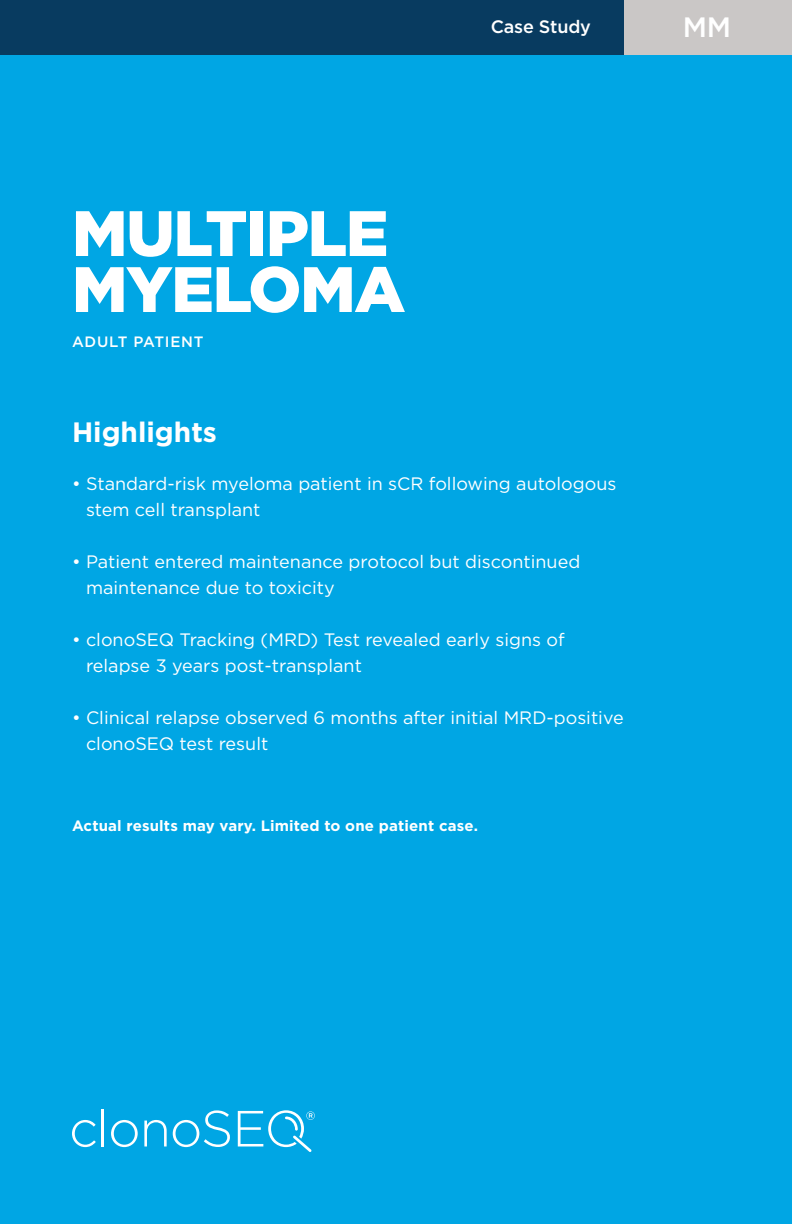
<style>
.page{position:relative;width:792px;height:1224px;background:#00a6e4}
.page>*{position:absolute;margin:0;border:0;box-sizing:border-box;transform-origin:0 0}
.Header_1{font:900 64px/56px "Gotham";letter-spacing:-.02em;color:#fff}
.Header_3{font:700 28px "Gotham";color:#fff}
.t1{font:500 28px "Gotham";color:#fff}
.Body_Copy{font:18px/26px "Gotham";color:#fff}
.t2{font:500 18px "Gotham";letter-spacing:-.01em;color:#fff}
.captions{font:700 15px "Gotham";letter-spacing:.01em;color:#fff}
.Label_1{font:500 15px "Gotham";letter-spacing:.05em;color:#fff}
</style>
<div class="page">
<div style="left:0;top:0;width:792px;height:54px;background:#083b60"></div>
<div style="left:624px;top:0;width:168px;height:54px;background:#cac7c6"></div>
<svg style="left:72px;top:1120px;width:24px;height:27px"></svg>
<hr style="left:102px;top:1109px;width:2px;height:37px;background:#fff">
<svg style="left:111px;top:1120px;width:27px;height:27px"></svg>
<svg style="left:144px;top:1120px;width:23px;height:26px"></svg>
<svg style="left:173px;top:1110px;width:57px;height:37px"></svg>
<svg style="left:238px;top:1110px;width:77px;height:42px"></svg>
<p class="t2" style="left:491px;top:17px;width:102px">Case Study</p>
<p class="t1" style="left:683px;top:12px;width:50px">MM</p>
<p class="Header_1" style="left:72px;top:204px;width:335px">MULTIPLE<br>MYELOMA</p>
<p class="Label_1" style="left:72px;top:333px;width:133px">ADULT PATIENT</p>
<p class="Header_3" style="left:72px;top:416px;width:147px">Highlights</p>
<p class="Body_Copy" style="left:86px;top:470px;width:532px;text-indent:-14px">• Standard-risk myeloma patient in sCR following autologous stem cell transplant</p>
<p class="Body_Copy" style="left:86px;top:548px;width:496px;text-indent:-14px">• Patient entered maintenance protocol but discontinued maintenance due to toxicity</p>
<p class="Body_Copy" style="left:86px;top:626px;width:480px;text-indent:-14px">• clonoSEQ Tracking (MRD) Test revealed early signs of relapse 3 years post-transplant</p>
<p class="Body_Copy" style="left:86px;top:704px;width:539px;text-indent:-14px">• Clinical relapse observed 6 months after initial MRD-positive clonoSEQ test result</p>
<p class="captions" style="left:72px;top:817px;width:407px">Actual results may vary. Limited to one patient case.</p>
</div>
